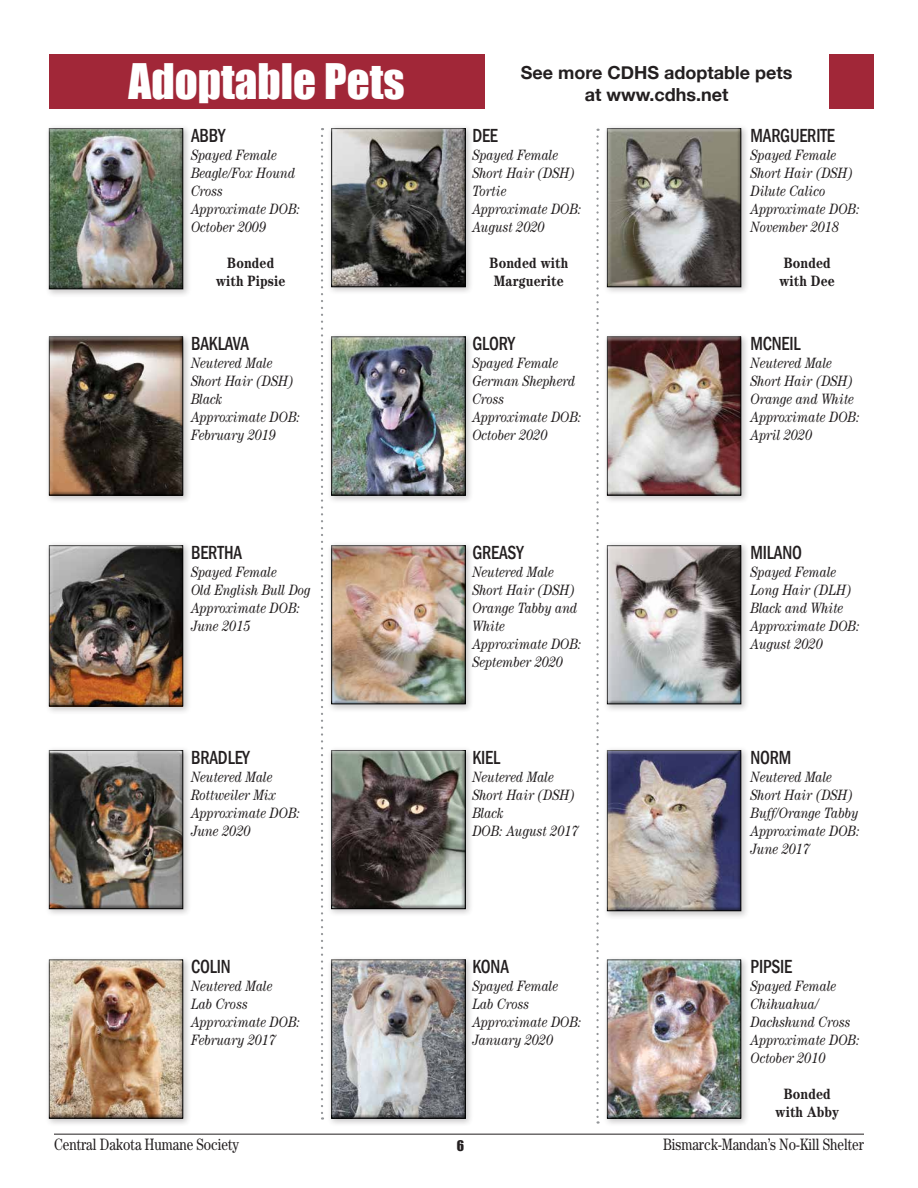
<style>
.page{position:relative;width:918px;height:1188px;background:#fff}
.page>*{position:absolute;margin:0;border:0;box-sizing:border-box;transform-origin:0 0}
.t1{font:45px "Impact";color:#fff}
.t2{font:500 condensed 19.5px "Franklin Gothic";letter-spacing:-.01em;color:#231f20;scale:.9 1}
.t3{font:700 18px "Helvetica Neue";color:#231f20}
.t4{font:16.5px "Century Std";color:#231f20;scale:.8 1}
.t5{font:italic 15px/18px "Century Std";color:#231f20;scale:.85 1}
.t6{font:700 15px/18px "Century";letter-spacing:.01em;color:#231f20;text-align:center;scale:.85 1}
.t7{font:13.5px "Impact";color:#231f20}
</style>
<div class="page">
<div style="left:49px;top:54px;width:436px;height:55px;background:#a12738"></div>
<div style="left:829px;top:54px;width:45px;height:55px;background:#a12738"></div>
<div style="left:45px;top:541px;width:146px;height:174px;background:#231f20;opacity:.25"></div>
<div style="left:47px;top:545px;width:138px;height:164px;background:#231f20;opacity:.5"></div>
<div style="left:327px;top:541px;width:147px;height:172px;background:#231f20;opacity:.25"></div>
<div style="left:330px;top:545px;width:138px;height:161px;background:#231f20;opacity:.5"></div>
<div style="left:327px;top:124px;width:147px;height:172px;background:#231f20;opacity:.25"></div>
<div style="left:330px;top:128px;width:138px;height:161px;background:#231f20;opacity:.5"></div>
<div style="left:45px;top:124px;width:146px;height:174px;background:#231f20;opacity:.25"></div>
<div style="left:47px;top:128px;width:138px;height:163px;background:#231f20;opacity:.5"></div>
<div style="left:45px;top:332px;width:146px;height:172px;background:#231f20;opacity:.25"></div>
<div style="left:47px;top:336px;width:138px;height:161px;background:#231f20;opacity:.5"></div>
<svg style="left:596px;top:137px;width:3px;height:987px"></svg>
<svg style="left:321px;top:136px;width:2px;height:984px"></svg>
<div style="left:45px;top:955px;width:146px;height:172px;background:#231f20;opacity:.25"></div>
<div style="left:47px;top:959px;width:138px;height:161px;background:#231f20;opacity:.5"></div>
<div style="left:603px;top:955px;width:147px;height:172px;background:#231f20;opacity:.25"></div>
<div style="left:605px;top:959px;width:138px;height:161px;background:#231f20;opacity:.5"></div>
<div style="left:45px;top:746px;width:146px;height:172px;background:#231f20;opacity:.25"></div>
<div style="left:47px;top:749px;width:138px;height:162px;background:#231f20;opacity:.5"></div>
<div style="left:327px;top:332px;width:147px;height:172px;background:#231f20;opacity:.25"></div>
<div style="left:330px;top:335px;width:138px;height:162px;background:#231f20;opacity:.5"></div>
<div style="left:327px;top:955px;width:147px;height:172px;background:#231f20;opacity:.25"></div>
<div style="left:330px;top:959px;width:138px;height:162px;background:#231f20;opacity:.5"></div>
<div style="left:327px;top:746px;width:147px;height:172px;background:#231f20;opacity:.25"></div>
<div style="left:330px;top:749px;width:138px;height:162px;background:#231f20;opacity:.5"></div>
<div style="left:603px;top:746px;width:147px;height:174px;background:#231f20;opacity:.25"></div>
<div style="left:605px;top:749px;width:138px;height:164px;background:#231f20;opacity:.5"></div>
<div style="left:603px;top:332px;width:147px;height:172px;background:#231f20;opacity:.25"></div>
<div style="left:605px;top:336px;width:138px;height:161px;background:#231f20;opacity:.5"></div>
<div style="left:603px;top:541px;width:147px;height:172px;background:#231f20;opacity:.25"></div>
<div style="left:605px;top:545px;width:138px;height:161px;background:#231f20;opacity:.5"></div>
<div style="left:603px;top:124px;width:147px;height:172px;background:#231f20;opacity:.25"></div>
<div style="left:605px;top:128px;width:138px;height:161px;background:#231f20;opacity:.5"></div>
<hr style="left:54px;top:1134px;width:810px;height:1px;background:#231f20">
<h1 class="t1" style="left:129px;top:47px;width:278px">Adoptable Pets</h1>
<h2 class="t2" style="left:191px;top:122px;width:40px">ABBY</h2>
<p class="t5" style="left:191px;top:145px;width:130px">Spayed Female<br>Beagle/Fox Hound<br>Cross<br>Approximate DOB:<br>October 2009</p>
<p class="t6" style="left:216px;top:253px;width:83px">Bonded with Pipsie</p>
<h2 class="t2" style="left:191px;top:331px;width:66px">BAKLAVA</h2>
<p class="t5" style="left:191px;top:354px;width:130px">Neutered Male<br>Short Hair (DSH)<br>Black<br>Approximate DOB:<br>February 2019</p>
<h2 class="t2" style="left:191px;top:539px;width:58px">BERTHA</h2>
<p class="t5" style="left:191px;top:562px;width:142px">Spayed Female<br>Old English Bull Dog<br>Approximate DOB:<br>June 2015</p>
<h2 class="t2" style="left:191px;top:744px;width:67px">BRADLEY</h2>
<p class="t5" style="left:191px;top:767px;width:130px">Neutered Male<br>Rottweiler Mix<br>Approximate DOB:<br>June 2020</p>
<h2 class="t2" style="left:191px;top:954px;width:46px">COLIN</h2>
<p class="t5" style="left:191px;top:977px;width:130px">Neutered Male<br>Lab Cross<br>Approximate DOB:<br>February 2017</p>
<p class="t3" style="left:521px;top:62px;width:273px">See more CDHS adoptable pets</p>
<p class="t3" style="left:585px;top:83px;width:145px">at www.cdhs.net</p>
<h2 class="t2" style="left:472px;top:122px;width:30px">DEE</h2>
<p class="t5" style="left:472px;top:145px;width:130px">Spayed Female<br>Short Hair (DSH)<br>Tortie<br>Approximate DOB:<br>August 2020</p>
<p class="t6" style="left:490px;top:253px;width:94px;text-align:left">Bonded with<br>Marguerite</p>
<h2 class="t2" style="left:472px;top:331px;width:49px">GLORY</h2>
<p class="t5" style="left:472px;top:354px;width:130px">Spayed Female<br>German Shepherd<br>Cross<br>Approximate DOB:<br>October 2020</p>
<h2 class="t2" style="left:751px;top:122px;width:95px">MARGUERITE</h2>
<p class="t5" style="left:751px;top:145px;width:130px">Spayed Female<br>Short Hair (DSH)<br>Dilute Calico<br>Approximate DOB:<br>November 2018</p>
<p class="t6" style="left:779px;top:253px;width:67px;text-align:left">Bonded with Dee</p>
<h2 class="t2" style="left:751px;top:331px;width:57px">MCNEIL</h2>
<p class="t5" style="left:751px;top:354px;width:130px">Neutered Male<br>Short Hair (DSH)<br>Orange and White<br>Approximate DOB:<br>April 2020</p>
<h2 class="t2" style="left:472px;top:539px;width:58px">GREASY</h2>
<p class="t5" style="left:472px;top:562px;width:130px">Neutered Male<br>Short Hair (DSH)<br>Orange Tabby and<br>White<br>Approximate DOB:<br>September 2020</p>
<h2 class="t2" style="left:472px;top:744px;width:32px">KIEL</h2>
<p class="t5" style="left:472px;top:767px;width:127px">Neutered Male<br>Short Hair (DSH)<br>Black<br>DOB: August 2017</p>
<h2 class="t2" style="left:751px;top:539px;width:59px">MILANO</h2>
<p class="t5" style="left:751px;top:562px;width:130px">Spayed Female<br>Long Hair (DLH)<br>Black and White<br>Approximate DOB:<br>August 2020</p>
<h2 class="t2" style="left:751px;top:744px;width:47px">NORM</h2>
<p class="t5" style="left:751px;top:767px;width:130px">Neutered Male<br>Short Hair (DSH)<br>Buff/Orange Tabby<br>Approximate DOB:<br>June 2017</p>
<h2 class="t2" style="left:472px;top:954px;width:42px">KONA</h2>
<p class="t5" style="left:472px;top:977px;width:130px">Spayed Female<br>Lab Cross<br>Approximate DOB:<br>January 2020</p>
<h2 class="t2" style="left:751px;top:954px;width:48px">PIPSIE</h2>
<p class="t5" style="left:751px;top:977px;width:130px">Spayed Female<br>Chihuahua/<br>Dachshund Cross<br>Approximate DOB:<br>October 2010</p>
<p class="t6" style="left:776px;top:1085px;width:76px">Bonded with Abby</p>
<p class="t4" style="left:54px;top:1135px;width:233px">Central Dakota Humane Society</p>
<p class="t7" style="left:457px;top:1136px;width:9px">6</p>
<p class="t4" style="left:663px;top:1135px;width:253px">Bismarck-Mandan’s No-Kill Shelter</p>
</div>
